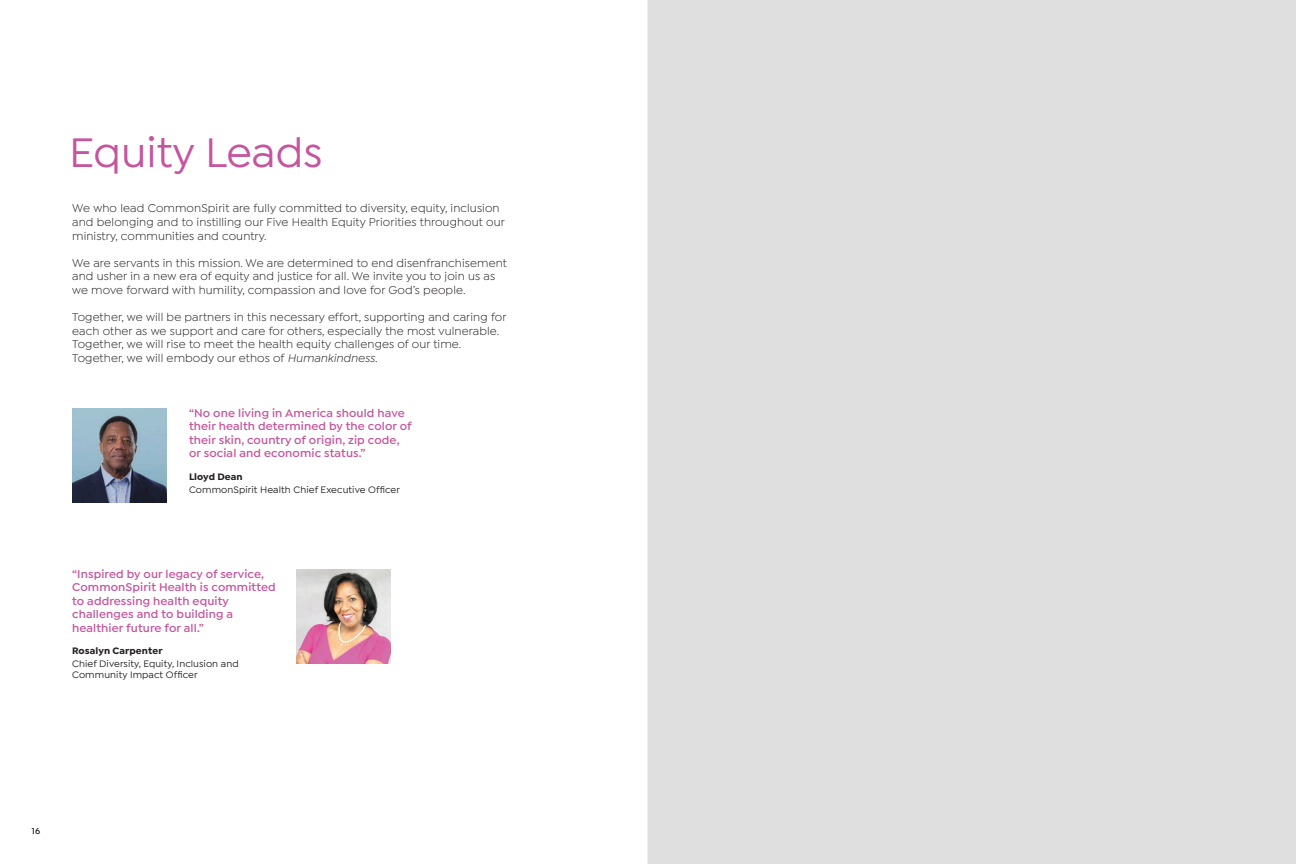
<style>
.page{position:relative;width:1296px;height:864px;background:#fff}
.page>*{position:absolute;margin:0;border:0;box-sizing:border-box;transform-origin:0 0}
.t1{font:500 44px "Isidora Sans";color:#c4559e}
.t2{font:12px/13.6px "Isidora Sans";letter-spacing:.01em;color:#231f20}
.t3{font:600 12px/13.6px "Isidora Sans";letter-spacing:.01em;color:#c4559e}
.t4{font:500 10px/11px "Isidora Sans";letter-spacing:.01em;color:#231f20}
.t5{font:700 10px "Isidora Sans";letter-spacing:.01em;color:#231f20}
.t6{font:600 9px "Isidora Sans";color:#231f20}
.s1{font-style:italic}
</style>
<div class="page">
<img style="left:72px;top:409px;width:94px;height:94px">
<img style="left:297px;top:569px;width:94px;height:95px">
<div style="left:648px;top:0;width:648px;height:864px;background:#dfdfdf"></div>
<p class="t1" style="left:69px;top:128px;width:255px">Equity Leads</p>
<p class="t2" style="left:72px;top:202px;width:434px">We who lead CommonSpirit are fully committed to diversity, equity, inclusion and belonging and to instilling our Five Health Equity Priorities throughout our ministry, communities and country.</p>
<p class="t2" style="left:72px;top:256px;width:436px">We are servants in this mission. We are determined to end disenfranchisement and usher in a new era of equity and justice for all. We invite you to join us as we move forward with humility, compassion and love for God’s people.</p>
<p class="t2" style="left:72px;top:310px;width:436px">Together, we will be partners in this necessary effort, supporting and caring for each other as we support and care for others, especially the most vulnerable.<br>Together, we will rise to meet the health equity challenges of our time.<br>Together, we will embody our ethos of <span class="s1">Humankindness.</span></p>
<p class="t3" style="left:189px;top:406px;width:224px">“No one living in America should have their health determined by the color of their skin, country of origin, zip code, or social and economic status.”</p>
<p class="t5" style="left:189px;top:471px;width:55px">Lloyd Dean</p>
<p class="t4" style="left:189px;top:485px;width:212px">CommonSpirit Health Chief Executive Officer</p>
<p class="t3" style="left:72px;top:567px;width:205px">“Inspired by our legacy of service,<br>CommonSpirit Health is committed to addressing health equity challenges and to building a healthier future for all.”</p>
<p class="t5" style="left:72px;top:644px;width:92px">Rosalyn Carpenter</p>
<p class="t4" style="left:72px;top:658px;width:168px">Chief Diversity, Equity, Inclusion and<br>Community Impact Officer</p>
<p class="t6" style="left:32px;top:826px;width:10px">16</p>
</div>
